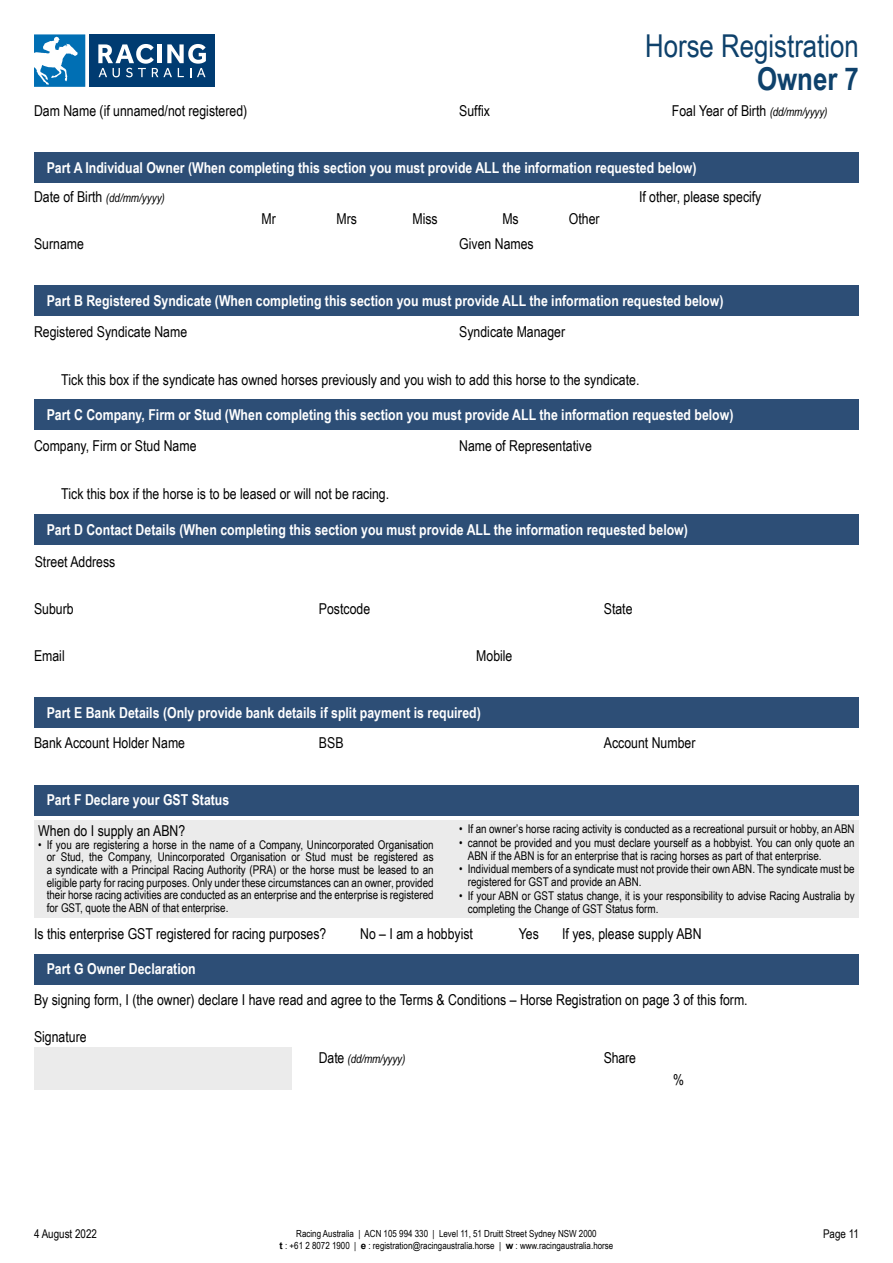
<style>
.page{position:relative;width:893px;height:1263px;background:#fff}
.page>*{position:absolute;margin:0;border:0;box-sizing:border-box;transform-origin:0 0}
.t1{font:31.5px "Arial Narrow";color:#0e416b}
.t2{font:700 31.5px "Arial Narrow";color:#0e416b}
.t3{font:15px "Arial Narrow";color:#000}
.t4{font:700 15px "Arial Narrow";color:#fff}
.t5{font:12px/12.8px "Arial Narrow";color:#000}
.t6{font:italic 12px "Arial Narrow";letter-spacing:-.005em;color:#000}
.t7{font:9.75px/12px "Arial Narrow";color:#000101;text-align:center}
.s1{font-style:italic;font-size:12px}
.s2{font-style:normal;font-size:15px}
.s3{font-family:"Arial";font-weight:700}
</style>
<div class="page">
<div style="left:90px;top:34px;width:125px;height:53px;background:#003b71"></div>
<svg style="left:34px;top:34px;width:51px;height:53px"></svg>
<svg style="left:98px;top:44px;width:108px;height:33px"></svg>
<div style="left:34px;top:152px;width:825px;height:31px;background:#2d4e76"></div>
<div style="left:34px;top:285px;width:825px;height:30px;background:#2d4e76"></div>
<div style="left:34px;top:399px;width:825px;height:31px;background:#2d4e76"></div>
<div style="left:34px;top:514px;width:825px;height:30px;background:#2d4e76"></div>
<div style="left:34px;top:697px;width:825px;height:31px;background:#2d4e76"></div>
<div style="left:34px;top:785px;width:825px;height:30px;background:#2d4e76"></div>
<div style="left:34px;top:820px;width:825px;height:97px;background:#ebebeb"></div>
<div style="left:34px;top:954px;width:825px;height:30px;background:#2d4e76"></div>
<div style="left:34px;top:1047px;width:258px;height:43px;background:#ebebeb"></div>
<h1 class="t1" style="left:645px;top:23px;width:215px">Horse Registration</h1>
<h1 class="t2" style="left:757px;top:55px;width:103px">Owner 7</h1>
<p class="t3" style="left:34px;top:100px;width:215px">Dam Name (if unnamed/not registered)</p>
<p class="t3" style="left:459px;top:100px;width:32px">Suffix</p>
<p class="t3" style="left:672px;top:100px;width:157px">Foal Year of Birth <span class="s1">(dd/mm/yyyy)</span></p>
<p class="t4" style="left:47px;top:156px;width:651px">Part A Individual Owner (When completing this section you must provide ALL the information requested below)</p>
<p class="t6" style="left:34px;top:190px;width:132px"><span class="s2">Date of Birth</span> (dd/mm/yyyy)</p>
<p class="t3" style="left:639px;top:186px;width:124px">If other, please specify</p>
<p class="t3" style="left:262px;top:207px;width:16px">Mr</p>
<p class="t3" style="left:336px;top:207px;width:22px">Mrs</p>
<p class="t3" style="left:412px;top:207px;width:27px">Miss</p>
<p class="t3" style="left:502px;top:207px;width:18px">Ms</p>
<p class="t3" style="left:569px;top:207px;width:32px">Other</p>
<p class="t3" style="left:34px;top:232px;width:51px">Surname</p>
<p class="t3" style="left:459px;top:232px;width:76px">Given Names</p>
<p class="t4" style="left:47px;top:289px;width:678px">Part B Registered Syndicate (When completing this section you must provide ALL the information requested below)</p>
<p class="t3" style="left:34px;top:320px;width:155px">Registered Syndicate Name</p>
<p class="t3" style="left:459px;top:320px;width:107px">Syndicate Manager</p>
<p class="t3" style="left:61px;top:368px;width:580px">Tick this box if the syndicate has owned horses previously and you wish to add this horse to the syndicate.</p>
<p class="t4" style="left:47px;top:403px;width:688px">Part C Company, Firm or Stud (When completing this section you must provide ALL the information requested below)</p>
<p class="t3" style="left:34px;top:435px;width:164px">Company, Firm or Stud Name</p>
<p class="t3" style="left:459px;top:435px;width:134px">Name of Representative</p>
<p class="t3" style="left:61px;top:483px;width:329px">Tick this box if the horse is to be leased or will not be racing.</p>
<p class="t4" style="left:47px;top:518px;width:643px">Part D Contact Details (When completing this section you must provide ALL the information requested below)</p>
<p class="t3" style="left:35px;top:551px;width:82px">Street Address</p>
<p class="t3" style="left:34px;top:598px;width:41px">Suburb</p>
<p class="t3" style="left:319px;top:598px;width:53px">Postcode</p>
<p class="t3" style="left:604px;top:598px;width:30px">State</p>
<p class="t3" style="left:34px;top:645px;width:32px">Email</p>
<p class="t3" style="left:476px;top:645px;width:38px">Mobile</p>
<p class="t4" style="left:47px;top:701px;width:436px">Part E Bank Details (Only provide bank details if split payment is required)</p>
<p class="t3" style="left:34px;top:732px;width:153px">Bank Account Holder Name</p>
<p class="t3" style="left:319px;top:732px;width:26px">BSB</p>
<p class="t3" style="left:604px;top:732px;width:93px">Account Number</p>
<p class="t4" style="left:47px;top:789px;width:184px">Part F Declare your GST Status</p>
<p class="t3" style="left:38px;top:819px;width:149px">When do I supply an ABN?</p>
<p class="t5" style="left:47px;top:837px;width:388px;text-align:justify;text-indent:-9px">• If you are registering a horse in the name of a Company, Unincorporated Organisation or Stud, the Company, Unincorporated Organisation or Stud must be registered as a syndicate with a Principal Racing Authority (PRA) or the horse must be leased to an eligible party for racing purposes. Only under these circumstances can an owner, provided their horse racing activities are conducted as an enterprise and the enterprise is registered for GST, quote the ABN of that enterprise.</p>
<p class="t5" style="left:459px;top:822px;width:397px">• If an owner’s horse racing activity is conducted as a recreational pursuit or hobby, an ABN</p>
<p class="t5" style="left:468px;top:836px;width:388px;text-indent:-9px">• cannot be provided and you must declare yourself as a hobbyist. You can only quote an<br>ABN if the ABN is for an enterprise that is racing horses as part of that enterprise.</p>
<p class="t5" style="left:468px;top:862px;width:388px;text-indent:-9px">• Individual members of a syndicate must not provide their own ABN. The syndicate must be registered for GST and provide an ABN.</p>
<p class="t5" style="left:468px;top:889px;width:388px;text-indent:-9px">• If your ABN or GST status change, it is your responsibility to advise Racing Australia by completing the Change of GST Status form.</p>
<p class="t3" style="left:34px;top:922px;width:294px">Is this enterprise GST registered for racing purposes?</p>
<p class="t3" style="left:360px;top:922px;width:114px">No – I am a hobbyist</p>
<p class="t3" style="left:519px;top:922px;width:22px">Yes</p>
<p class="t3" style="left:562px;top:922px;width:141px">If yes, please supply ABN</p>
<p class="t4" style="left:47px;top:958px;width:151px">Part G Owner Declaration</p>
<p class="t3" style="left:34px;top:988px;width:715px">By signing form, I (the owner) declare I have read and agree to the Terms &amp; Conditions – Horse Registration on page 3 of this form.</p>
<p class="t3" style="left:34px;top:1026px;width:54px">Signature</p>
<p class="t6" style="left:319px;top:1051px;width:88px"><span class="s2">Date</span> (dd/mm/yyyy)</p>
<p class="t3" style="left:604px;top:1047px;width:34px">Share</p>
<p class="t3" style="left:673px;top:1068px;width:12px">%</p>
<p class="t5" style="left:34px;top:1227px;width:64px">4 August 2022</p>
<p class="t5" style="left:823px;top:1227px;width:37px">Page 11</p>
<p class="t7" style="left:280px;top:1227px;width:335px">Racing Australia | ACN 105 994 330 | Level 11, 51 Druitt Street Sydney NSW 2000<br><span class="s3">t</span> : +61 2 8072 1900 | <span class="s3">e</span> : registration@racingaustralia.horse | <span class="s3">w</span> : www.racingaustralia.horse</p>
</div>
